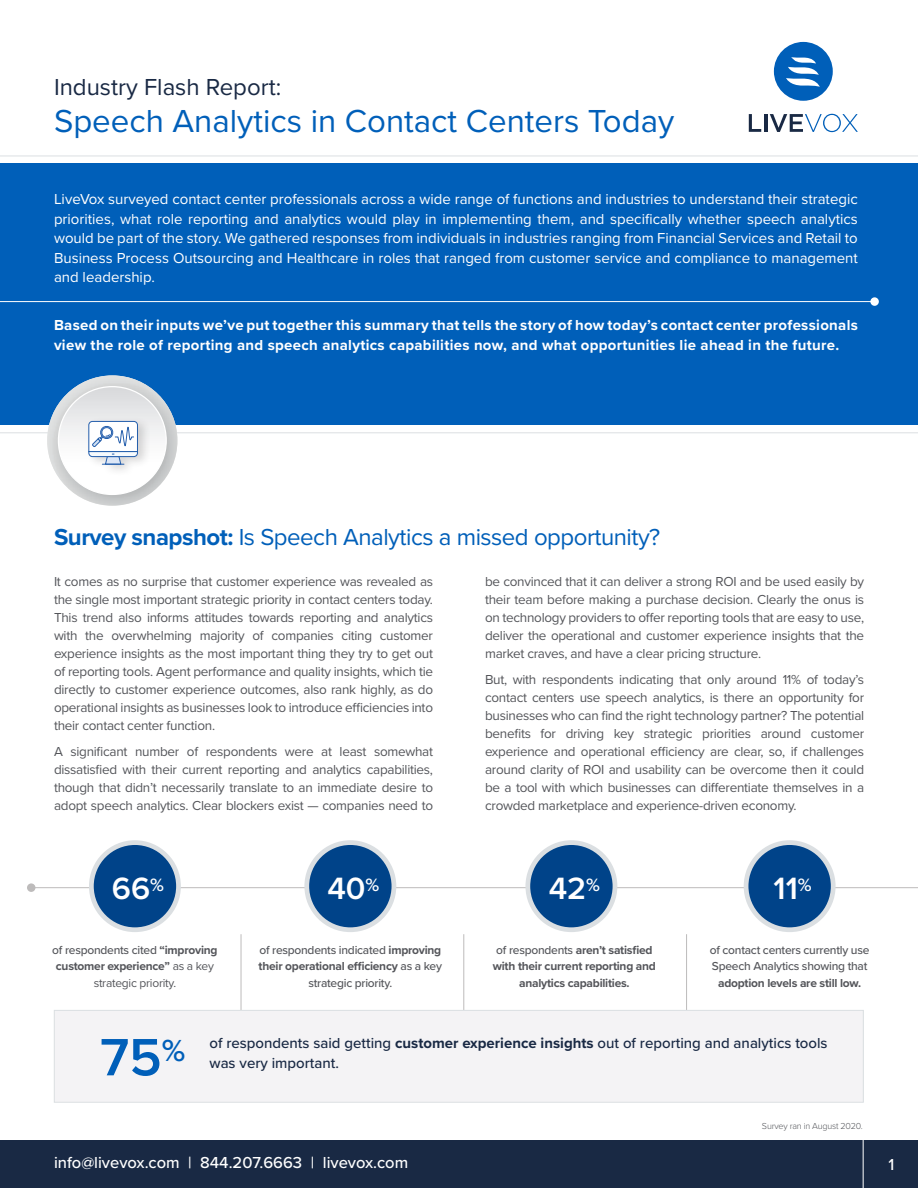
<style>
.page{position:relative;width:918px;height:1188px;background:#fff}
.page>*{position:absolute;margin:0;border:0;box-sizing:border-box;transform-origin:0 0}
.body{font:600 54.45px "Proxima Nova";color:#005fb9}
.Main_Title{font:33px "Proxima Nova";color:#005fb9}
.body-2{font:600 31.95px "Proxima Nova";color:#fff}
.t1{font:24px "Proxima Nova";letter-spacing:-.02em;color:#005fb9}
.Main_Title-2{font:24px "Proxima Nova";color:#192944}
.t2{font:500 16.5px "Proxima Nova";color:#fff}
.Body_Text{font:15px/19.5px "Proxima Nova";color:#fff;text-align:justify}
.Body_Text-2{font:700 15px/19.5px "Proxima Nova";letter-spacing:.02em;color:#fff}
.bullet_text{font:500 15px/19.5px "Proxima Nova";color:#192944}
.bullet_text-2{font:13.5px/18px "Proxima Nova";letter-spacing:-.02em;color:#54555a;text-align:justify}
.bullet_text-3{font:500 12px/16.5px "Proxima Nova";letter-spacing:-.02em;color:#54555a;text-align:center}
.bullet_text-4{font:700 12px/16.5px "Proxima Nova";letter-spacing:-.02em;color:#54555a;text-align:center}
.bullet_text-5{font:300 9px "Proxima Nova";letter-spacing:-.02em;color:#54555a}
.s1{font-weight:700}
.s2{font-weight:500}
.s3{font-weight:400}
</style>
<div class="page">
<div style="left:0;top:163px;width:918px;height:261px;background:#005fb9"></div>
<svg style="left:749px;top:114px;width:12px;height:18px"></svg>
<hr style="left:764px;top:114px;width:3px;height:18px;background:#192944">
<svg style="left:770px;top:114px;width:88px;height:18px"></svg>
<div style="left:774px;top:42px;width:59px;height:59px;background:#005fb9;border-radius:50%"></div>
<svg style="left:786px;top:57px;width:34px;height:30px"></svg>
<hr style="left:0;top:156px;width:918px;height:1px;background:#dbdfe2">
<hr style="left:0;top:432px;width:918px;height:1px;background:#dbdfe2">
<hr style="left:0;top:301px;width:874px;height:1px;background:#fff">
<div style="left:870px;top:297px;width:9px;height:9px;background:#fff;border-radius:50%"></div>
<div style="left:0;top:1140px;width:918px;height:48px;background:#192944"></div>
<hr style="left:863px;top:1140px;width:1px;height:48px;background:#fff">
<hr style="left:32px;top:887px;width:886px;height:1px;background:#bdbbbb">
<div style="left:27px;top:883px;width:8px;height:9px;background:#bdbbbb;border-radius:50%"></div>
<hr style="left:241px;top:934px;width:1px;height:77px;background:#bdbbbb">
<hr style="left:464px;top:934px;width:1px;height:77px;background:#bdbbbb">
<hr style="left:686px;top:934px;width:1px;height:77px;background:#bdbbbb">
<div style="left:91px;top:843px;width:88px;height:87px;background:#004389;border-radius:50%"></div>
<div style="left:89px;top:840px;width:92px;height:92px;border:5px solid #dbdfe2;border-radius:50%"></div>
<div style="left:307px;top:843px;width:87px;height:87px;background:#004389;border-radius:50%"></div>
<div style="left:304px;top:840px;width:92px;height:92px;border:5px solid #dbdfe2;border-radius:50%"></div>
<div style="left:528px;top:843px;width:87px;height:87px;background:#004389;border-radius:50%"></div>
<div style="left:525px;top:840px;width:92px;height:92px;border:5px solid #dbdfe2;border-radius:50%"></div>
<div style="left:746px;top:843px;width:87px;height:87px;background:#004389;border-radius:50%"></div>
<div style="left:744px;top:840px;width:92px;height:92px;border:5px solid #dbdfe2;border-radius:50%"></div>
<img style="left:47px;top:375px;width:130px;height:131px;border-radius:65px">
<svg style="left:58px;top:386px;width:109px;height:109px"></svg>
<div style="left:54px;top:1010px;width:809px;height:92px;background:#f4f3f5"></div>
<div style="left:54px;top:1010px;width:810px;height:92px;border:1px solid #dbdfe2"></div>
<p class="Main_Title-2" style="left:54px;top:69px;width:229px">Industry Flash Report:</p>
<p class="Main_Title" style="left:54px;top:97px;width:622px">Speech Analytics in Contact Centers Today</p>
<p class="Body_Text" style="left:54px;top:189px;width:805px">LiveVox surveyed contact center professionals across a wide range of functions and industries to understand their strategic priorities, what role reporting and analytics would play in implementing them, and specifically whether speech analytics would be part of the story. We gathered responses from individuals in industries ranging from Financial Services and Retail to Business Process Outsourcing and Healthcare in roles that ranged from customer service and compliance to management and leadership.</p>
<p class="Body_Text-2" style="left:54px;top:315px;width:805px">Based on their inputs we’ve put together this summary that tells the story of how today’s contact center professionals view the role of reporting and speech analytics capabilities now, and what opportunities lie ahead in the future.</p>
<p class="t1" style="left:54px;top:519px;width:608px"><span class="s1">Survey snapshot:</span> Is Speech Analytics a missed opportunity?</p>
<p class="bullet_text-2" style="left:485px;top:572px;width:381px">be convinced that it can deliver a strong ROI and be used easily by their team before making a purchase decision. Clearly the onus is on technology providers to offer reporting tools that are easy to use, deliver the operational and customer experience insights that the market craves, and have a clear pricing structure.</p>
<p class="bullet_text-2" style="left:485px;top:670px;width:381px">But, with respondents indicating that only around 11% of today’s contact centers use speech analytics, is there an opportunity for businesses who can find the right technology partner? The potential benefits for driving key strategic priorities around customer experience and operational efficiency are clear, so, if challenges around clarity of ROI and usability can be overcome then it could be a tool with which businesses can differentiate themselves in a crowded marketplace and experience-driven economy.</p>
<p class="bullet_text-2" style="left:54px;top:572px;width:381px">It comes as no surprise that customer experience was revealed as the single most important strategic priority in contact centers today.<br>This trend also informs attitudes towards reporting and analytics with the overwhelming majority of companies citing customer experience insights as the most important thing they try to get out of reporting tools. Agent performance and quality insights, which tie directly to customer experience outcomes, also rank highly, as do operational insights as businesses look to introduce efficiencies into their contact center function.</p>
<p class="bullet_text-2" style="left:54px;top:742px;width:381px">A significant number of respondents were at least somewhat dissatisfied with their current reporting and analytics capabilities, though that didn’t necessarily translate to an immediate desire to adopt speech analytics. Clear blockers exist — companies need to</p>
<p class="body-2" style="left:112px;top:865px;width:54px">66<sup>%</sup></p>
<p class="body-2" style="left:327px;top:865px;width:54px">40<sup>%</sup></p>
<p class="body-2" style="left:549px;top:865px;width:53px">42<sup>%</sup></p>
<p class="body-2" style="left:774px;top:865px;width:40px">11<sup>%</sup></p>
<p class="bullet_text-4" style="left:52px;top:941px;width:167px"><span class="s2">of respondents cited</span> “improving customer experience” <span class="s3">as a key strategic priority.</span></p>
<p class="bullet_text-4" style="left:493px;top:941px;width:165px"><span class="s2">of respondents</span> aren’t satisfied with their current reporting and analytics capabilities.</p>
<p class="bullet_text-3" style="left:710px;top:941px;width:161px">of contact centers currently use<br>Speech Analytics showing that <span class="s1">adoption levels are still low.</span></p>
<p class="bullet_text-3" style="left:259px;top:941px;width:185px">of respondents indicated <span class="s1">improving their operational efficiency</span> as a key strategic priority.</p>
<p class="body" style="left:100px;top:1017px;width:87px">75<sup>%</sup></p>
<p class="bullet_text" style="left:210px;top:1033px;width:620px">of respondents said getting <span class="s1">customer experience insights</span> out of reporting and analytics tools was very important.</p>
<p class="bullet_text-5" style="left:762px;top:1119px;width:102px">Survey ran in August 2020.</p>
<p class="t2" style="left:54px;top:1150px;width:356px">info@livevox.com | 844.207.6663 | livevox.com</p>
<p class="t2" style="left:888px;top:1152px;width:7px">1</p>
</div>
